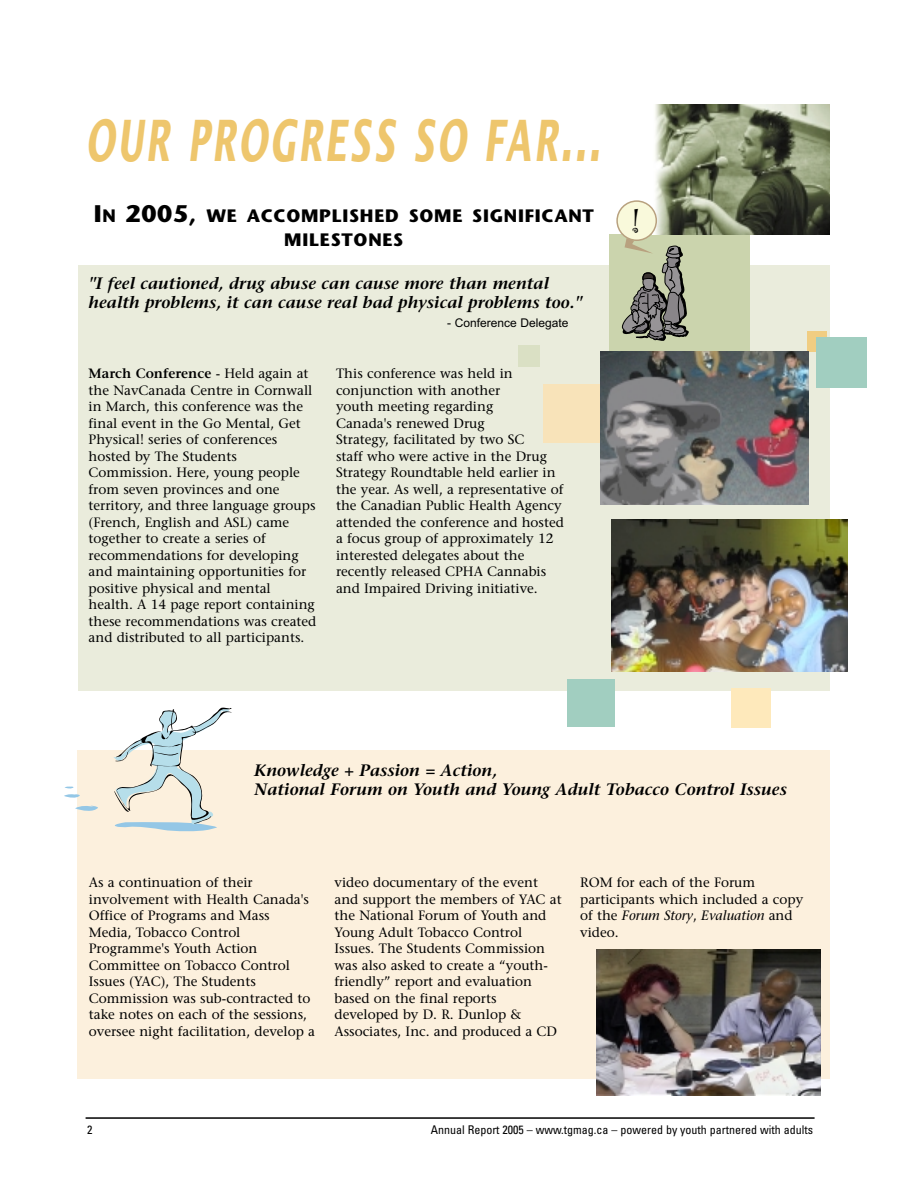
<style>
.page{position:relative;width:918px;height:1188px;background:#fff}
.page>*{position:absolute;margin:0;border:0;box-sizing:border-box;transform-origin:0 0}
.t1{font:italic 700 57px "Lucida Sans";letter-spacing:.07em;color:#eec66d;scale:.6 1}
.t2{font:36px "Curlz";color:#000}
.t3{font:700 18px/24.8px "Stone Sans";letter-spacing:.04em;color:#000;text-align:center}
.t4{font:italic 600 16.5px/18.8px "Stone Serif";color:#000}
.t5{font:13.5px/16.5px "Stone Serif";color:#000}
.t6{font:condensed 12px "Univers";color:#000}
.t7{font:12px "Arial";color:#000}
.s1{font-size:24px}
.s2{font-weight:600}
.s3{font-style:italic}
</style>
<div class="page">
<div style="left:78px;top:265px;width:751px;height:426px;background:#eaecdc"></div>
<div style="left:77px;top:750px;width:753px;height:329px;background:#fcf0dd"></div>
<hr style="left:86px;top:1117px;width:729px;height:2px;background:#000">
<div style="left:543px;top:385px;width:58px;height:58px;background:#f8e3b9"></div>
<div style="left:518px;top:345px;width:22px;height:21px;background:#dae0c4"></div>
<div style="left:609px;top:235px;width:141px;height:144px;background:#cbd4ad"></div>
<div style="left:807px;top:331px;width:19px;height:20px;background:#f0cd82"></div>
<img style="left:601px;top:351px;width:208px;height:154px">
<img style="left:655px;top:104px;width:174px;height:131px">
<svg style="left:113px;top:707px;width:119px;height:125px"></svg>
<svg style="left:75px;top:805px;width:23px;height:6px"></svg>
<svg style="left:64px;top:786px;width:16px;height:12px"></svg>
<svg style="left:616px;top:200px;width:74px;height:141px"></svg>
<div style="left:567px;top:679px;width:48px;height:47px;background:#a1cec0"></div>
<div style="left:816px;top:338px;width:50px;height:50px;background:#a1cec0"></div>
<div style="left:731px;top:688px;width:40px;height:40px;background:#fee9bb"></div>
<img style="left:596px;top:949px;width:225px;height:147px">
<img style="left:612px;top:519px;width:236px;height:153px">
<h1 class="t1" style="left:86px;top:117px;width:859px">OUR PROGRESS SO FAR...</h1>
<h3 class="t3" style="left:94px;top:205px;width:502px"><span class="s1">I</span>N <span class="s1">2005,</span> WE ACCOMPLISHED SOME SIGNIFICANT<br>MILESTONES</h3>
<p class="t4" style="left:89px;top:276px;width:495px">"I feel cautioned, drug abuse can cause more than mental health problems, it can cause real bad physical problems too."</p>
<p class="t7" style="left:447px;top:319px;width:123px">- Conference Delegate</p>
<p class="t5" style="left:89px;top:367px;width:229px"><span class="s2">March Conference</span> - Held again at the NavCanada Centre in Cornwall in March, this conference was the final event in the Go Mental, Get<br>Physical! series of conferences hosted by The Students<br>Commission. Here, young people from seven provinces and one territory, and three language groups (French, English and ASL) came together to create a series of recommendations for developing and maintaining opportunities for positive physical and mental health. A 14 page report containing these recommendations was created and distributed to all participants.</p>
<p class="t5" style="left:336px;top:367px;width:229px">This conference was held in conjunction with another<br>youth meeting regarding<br>Canada's renewed Drug<br>Strategy, facilitated by two SC<br>staff who were active in the Drug<br>Strategy Roundtable held earlier in the year. As well, a representative of the Canadian Public Health Agency attended the conference and hosted a focus group of approximately 12 interested delegates about the recently released CPHA Cannabis and Impaired Driving initiative.</p>
<h2 class="t2" style="left:632px;top:205px;width:9px">!</h2>
<p class="t4" style="left:254px;top:763px;width:534px">Knowledge + Passion = Action,<br>National Forum on Youth and Young Adult Tobacco Control Issues</p>
<p class="t5" style="left:89px;top:876px;width:228px">As a continuation of their involvement with Health Canada's<br>Office of Programs and Mass<br>Media, Tobacco Control<br>Programme's Youth Action<br>Committee on Tobacco Control<br>Issues (YAC), The Students<br>Commission was sub-contracted to take notes on each of the sessions, oversee night facilitation, develop a</p>
<p class="t5" style="left:335px;top:876px;width:229px">video documentary of the event and support the members of YAC at the National Forum of Youth and<br>Young Adult Tobacco Control<br>Issues. The Students Commission was also asked to create a “youth&shy;friendly” report and evaluation based on the final reports developed by D. R. Dunlop &amp;<br>Associates, Inc. and produced a CD</p>
<p class="t5" style="left:580px;top:876px;width:224px">ROM for each of the Forum participants which included a copy of the <span class="s3">Forum Story</span>, <span class="s3">Evaluation</span> and video.</p>
<p class="t6" style="left:87px;top:1126px;width:7px">2</p>
<p class="t6" style="left:431px;top:1126px;width:384px">Annual Report 2005 – www.tgmag.ca – powered by youth partnered with adults</p>
</div>
